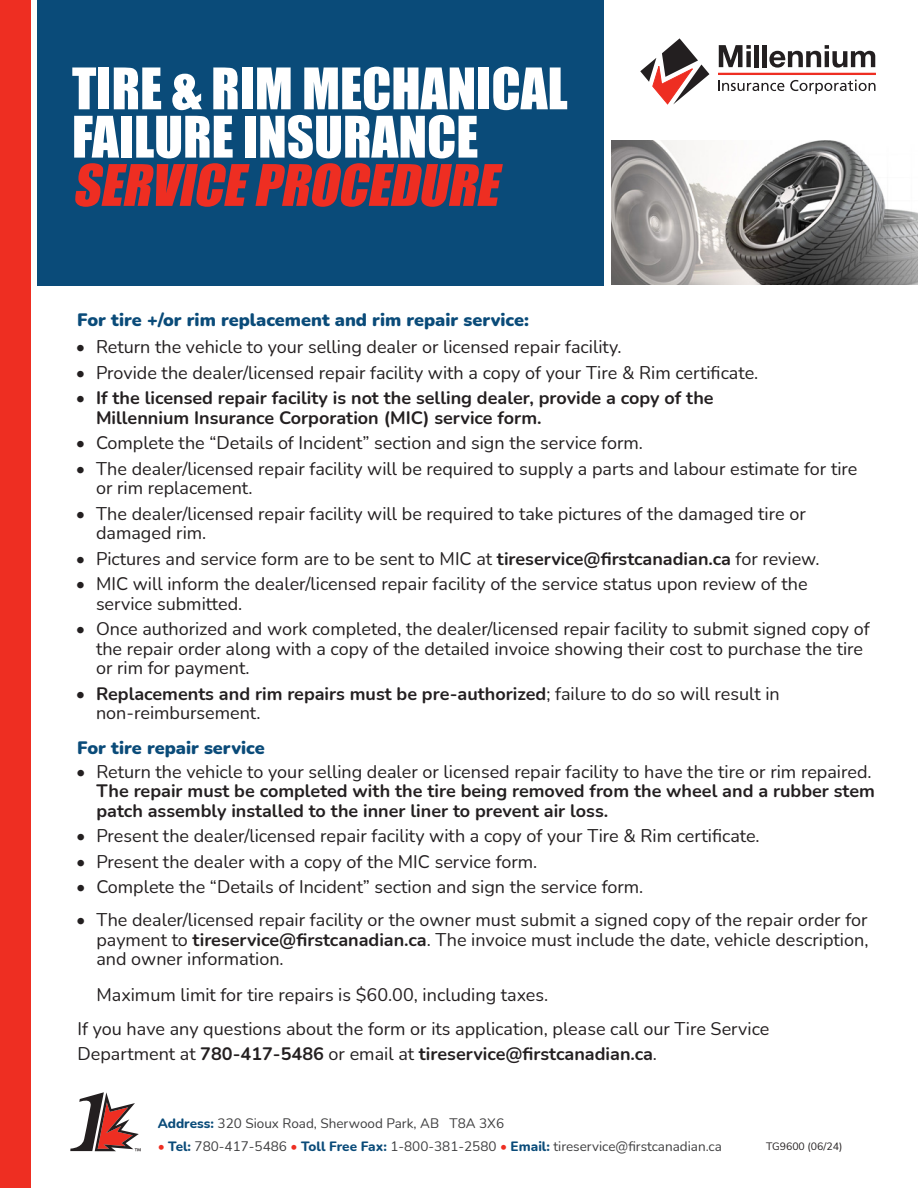
<style>
.page{position:relative;width:918px;height:1188px;background:#fff}
.page>*{position:absolute;margin:0;border:0;box-sizing:border-box;transform-origin:0 0}
.t1{font:52.95px/48.3px "Impact";color:#fff}
.bullet{font:18px/19.5px "Nunito";color:#231f20}
.bullet-2{font:700 18px/19.5px "Nunito";color:#231f20}
.t2{font:900 18px "Nunito";color:#0a4b79}
.Head_light{font:13.5px "Nunito";color:#3e3e3f}
.Body_Text{font:10.5px "Nunito";color:#231f20}
.s1{font-style:italic;color:#ee2e22}
.s2{font-weight:700}
.s3{font-weight:400}
.s4{font-weight:800;color:#0a4b79}
.s5{color:#ee2e22}
</style>
<div class="page">
<svg style="left:70px;top:1092px;width:71px;height:59px"></svg>
<div style="left:37px;top:0;width:567px;height:285px;background:#0a4b79"></div>
<img style="left:611px;top:141px;width:307px;height:144px">
<div style="left:0;top:0;width:30px;height:1188px;background:#ee2e22"></div>
<svg style="left:719px;top:45px;width:32px;height:22px"></svg>
<div style="left:754px;top:45px;width:5px;height:22px;background:#231f20"></div>
<div style="left:762px;top:45px;width:5px;height:22px;background:#231f20"></div>
<svg style="left:769px;top:45px;width:106px;height:23px"></svg>
<svg style="left:718px;top:80px;width:66px;height:11px"></svg>
<svg style="left:790px;top:80px;width:86px;height:14px"></svg>
<hr style="left:718px;top:73px;width:158px;height:2px;background:#ee2e22">
<svg style="left:640px;top:38px;width:69px;height:67px"></svg>
<p class="t1" style="left:72px;top:63px;width:497px">TIRE &amp; RIM MECHANICAL<br>FAILURE INSURANCE<br><span class="s1">SERVICEPROCEDURE</span></p>
<p class="t2" style="left:77px;top:307px;width:453px">For tire +/or rim replacement and rim repair service:</p>
<p class="bullet" style="left:76px;top:337px;width:547px">• Return the vehicle to your selling dealer or licensed repair facility.</p>
<p class="bullet" style="left:76px;top:362px;width:684px">• Provide the dealer/licensed repair facility with a copy of your Tire &amp; Rim certificate.</p>
<p class="bullet-2" style="left:96px;top:388px;width:619px;text-indent:-20px">• If the licensed repair facility is not the selling dealer, provide a copy of the<br>Millennium Insurance Corporation (MIC) service form.</p>
<p class="bullet" style="left:76px;top:433px;width:569px">• Complete the “Details of Incident” section and sign the service form.</p>
<p class="bullet" style="left:96px;top:458px;width:763px;text-indent:-20px">• The dealer/licensed repair facility will be required to supply a parts and labour estimate for tire or rim replacement.</p>
<p class="bullet" style="left:96px;top:503px;width:711px;text-indent:-20px">• The dealer/licensed repair facility will be required to take pictures of the damaged tire or damaged rim.</p>
<p class="bullet" style="left:76px;top:548px;width:745px">• Pictures and service form are to be sent to MIC at <span class="s2">tireservice@firstcanadian.ca</span> for review.</p>
<p class="bullet" style="left:96px;top:574px;width:713px;text-indent:-20px">• MIC will inform the dealer/licensed repair facility of the service status upon review of the service submitted.</p>
<p class="bullet" style="left:96px;top:619px;width:775px;text-indent:-20px">• Once authorized and work completed, the dealer/licensed repair facility to submit signed copy of the repair order along with a copy of the detailed invoice showing their cost to purchase the tire or rim for payment.</p>
<p class="bullet-2" style="left:96px;top:683px;width:685px;text-indent:-20px">• Replacements and rim repairs must be pre-authorized<span class="s3">; failure to do so will result in non-reimbursement.</span></p>
<p class="t2" style="left:77px;top:734px;width:189px">For tire repair service</p>
<p class="bullet-2" style="left:96px;top:761px;width:780px;text-indent:-20px"><span class="s3">• Return the vehicle to your selling dealer or licensed repair facility to have the tire or rim repaired.<br></span>The repair must be completed with the tire being removed from the wheel and a rubber stem patch assembly installed to the inner liner to prevent air loss.</p>
<p class="bullet" style="left:76px;top:825px;width:685px">• Present the dealer/licensed repair facility with a copy of your Tire &amp; Rim certificate.</p>
<p class="bullet" style="left:76px;top:851px;width:463px">• Present the dealer with a copy of the MIC service form.</p>
<p class="bullet" style="left:76px;top:876px;width:569px">• Complete the “Details of Incident” section and sign the service form.</p>
<p class="bullet" style="left:96px;top:909px;width:774px;text-align:justify;text-indent:-20px">• The dealer/licensed repair facility or the owner must submit a signed copy of the repair order for payment to <span class="s2">tireservice@firstcanadian.ca</span>. The invoice must include the date, vehicle description, and owner information.</p>
<p class="bullet" style="left:96px;top:984px;width:453px">Maximum limit for tire repairs is $60.00, including taxes.</p>
<p class="bullet" style="left:78px;top:1018px;width:693px">If you have any questions about the form or its application, please call our Tire Service</p>
<p class="bullet-2" style="left:78px;top:1044px;width:581px"><span class="s3">Department at</span> 780-417-5486 <span class="s3">or email at</span> tireservice@firstcanadian.ca<span class="s3">.</span></p>
<p class="Head_light" style="left:158px;top:1114px;width:348px"><span class="s4">Address:</span> 320 Sioux Road, Sherwood Park, AB T8A 3X6</p>
<p class="Head_light" style="left:158px;top:1137px;width:566px"><span class="s5">•</span> <span class="s4">Tel:</span> 780-417-5486 <span class="s5">•</span> <span class="s4">Toll Free Fax:</span> 1-800-381-2580 <span class="s5">•</span> <span class="s4">Email:</span> tireservice@firstcanadian.ca</p>
<p class="Body_Text" style="left:766px;top:1139px;width:78px">TG9600 (06/24)</p>
</div>
